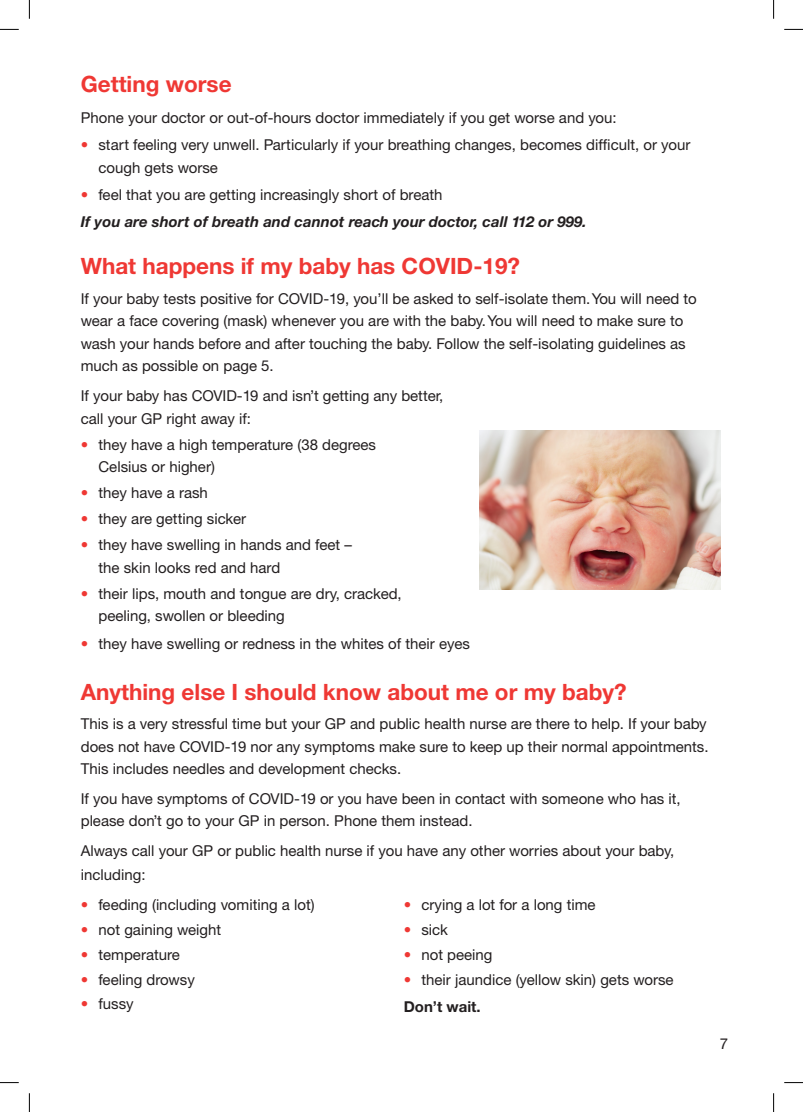
<style>
.page{position:relative;width:803px;height:1112px;background:#fff}
.page>*{position:absolute;margin:0;border:0;box-sizing:border-box;transform-origin:0 0}
.heads_big_16s{font:700 22.5px "Helvetica Neue CE";color:#ef3834}
.t1{font:15px/22.5px "Helvetica Neue CE";color:#231f20}
.heads_big_16s-2{font:italic 700 15px "Helvetica Neue CE";color:#231f20}
.t2{font:700 15px "Helvetica Neue CE";color:#231f20}
.s1{color:#ef3834}
</style>
<div class="page">
<img style="left:480px;top:430px;width:240px;height:159px">
<svg style="left:0;top:29px;width:19px;height:1px"></svg>
<svg style="left:784px;top:29px;width:19px;height:1px"></svg>
<svg style="left:0;top:1082px;width:19px;height:1px"></svg>
<svg style="left:784px;top:1082px;width:19px;height:1px"></svg>
<svg style="left:29px;top:0;width:1px;height:19px"></svg>
<svg style="left:29px;top:1093px;width:1px;height:18px"></svg>
<svg style="left:773px;top:0;width:1px;height:19px"></svg>
<svg style="left:773px;top:1093px;width:1px;height:18px"></svg>
<p class="heads_big_16s" style="left:81px;top:70px;width:152px">Getting worse</p>
<p class="t1" style="left:81px;top:106px;width:537px">Phone your doctor or out-of-hours doctor immediately if you get worse and you:</p>
<p class="t1" style="left:98px;top:133px;width:593px;text-indent:-18px"><span class="s1">•</span> start feeling very unwell. Particularly if your breathing changes, becomes difficult, or your cough gets worse</p>
<p class="t1" style="left:81px;top:183px;width:363px"><span class="s1">•</span> feel that you are getting increasingly short of breath</p>
<p class="heads_big_16s-2" style="left:81px;top:212px;width:507px">If you are short of breath and cannot reach your doctor, call 112 or 999.</p>
<p class="heads_big_16s" style="left:81px;top:252px;width:441px">What happens if my baby has COVID-19?</p>
<p class="t1" style="left:81px;top:287px;width:618px">If your baby tests positive for COVID-19, you’ll be asked to self-isolate them. You will need to wear a face covering (mask) whenever you are with the baby. You will need to make sure to wash your hands before and after touching the baby. Follow the self-isolating guidelines as much as possible on page 5.</p>
<p class="t1" style="left:81px;top:384px;width:364px">If your baby has COVID-19 and isn’t getting any better, call your GP right away if:</p>
<p class="t1" style="left:81px;top:433px;width:297px"><span class="s1">•</span> they have a high temperature (38 degrees</p>
<p class="t1" style="left:98px;top:455px;width:118px">Celsius or higher)</p>
<p class="t1" style="left:81px;top:481px;width:129px"><span class="s1">•</span> they have a rash</p>
<p class="t1" style="left:81px;top:507px;width:167px"><span class="s1">•</span> they are getting sicker</p>
<p class="t1" style="left:98px;top:533px;width:255px;text-indent:-18px"><span class="s1">•</span> they have swelling in hands and feet – the skin looks red and hard</p>
<p class="t1" style="left:98px;top:582px;width:305px;text-indent:-18px"><span class="s1">•</span> their lips, mouth and tongue are dry, cracked, peeling, swollen or bleeding</p>
<p class="t1" style="left:81px;top:632px;width:391px"><span class="s1">•</span> they have swelling or redness in the whites of their eyes</p>
<p class="heads_big_16s" style="left:81px;top:677px;width:547px">Anything else I should know about me or my baby?</p>
<p class="t1" style="left:81px;top:712px;width:629px">This is a very stressful time but your GP and public health nurse are there to help. If your baby does not have COVID-19 nor any symptoms make sure to keep up their normal appointments.<br>This includes needles and development checks.</p>
<p class="t1" style="left:81px;top:787px;width:601px">If you have symptoms of COVID-19 or you have been in contact with someone who has it, please don’t go to your GP in person. Phone them instead.</p>
<p class="t1" style="left:81px;top:838px;width:595px;line-height:23.8px">Always call your GP or public health nurse if you have any other worries about your baby, including:</p>
<p class="t1" style="left:81px;top:893px;width:235px"><span class="s1">•</span> feeding (including vomiting a lot)</p>
<p class="t1" style="left:81px;top:918px;width:142px"><span class="s1">•</span> not gaining weight</p>
<p class="t1" style="left:81px;top:943px;width:101px"><span class="s1">•</span> temperature</p>
<p class="t1" style="left:81px;top:967px;width:116px"><span class="s1">•</span> feeling drowsy</p>
<p class="t1" style="left:81px;top:992px;width:54px"><span class="s1">•</span> fussy</p>
<p class="t1" style="left:404px;top:893px;width:193px"><span class="s1">•</span> crying a lot for a long time</p>
<p class="t1" style="left:404px;top:918px;width:46px"><span class="s1">•</span> sick</p>
<p class="t1" style="left:404px;top:943px;width:90px"><span class="s1">•</span> not peeing</p>
<p class="t1" style="left:404px;top:967px;width:271px"><span class="s1">•</span> their jaundice (yellow skin) gets worse</p>
<p class="t2" style="left:404px;top:997px;width:78px">Don’t wait.</p>
<p class="t1" style="left:720px;top:1032px;width:10px">7</p>
</div>
